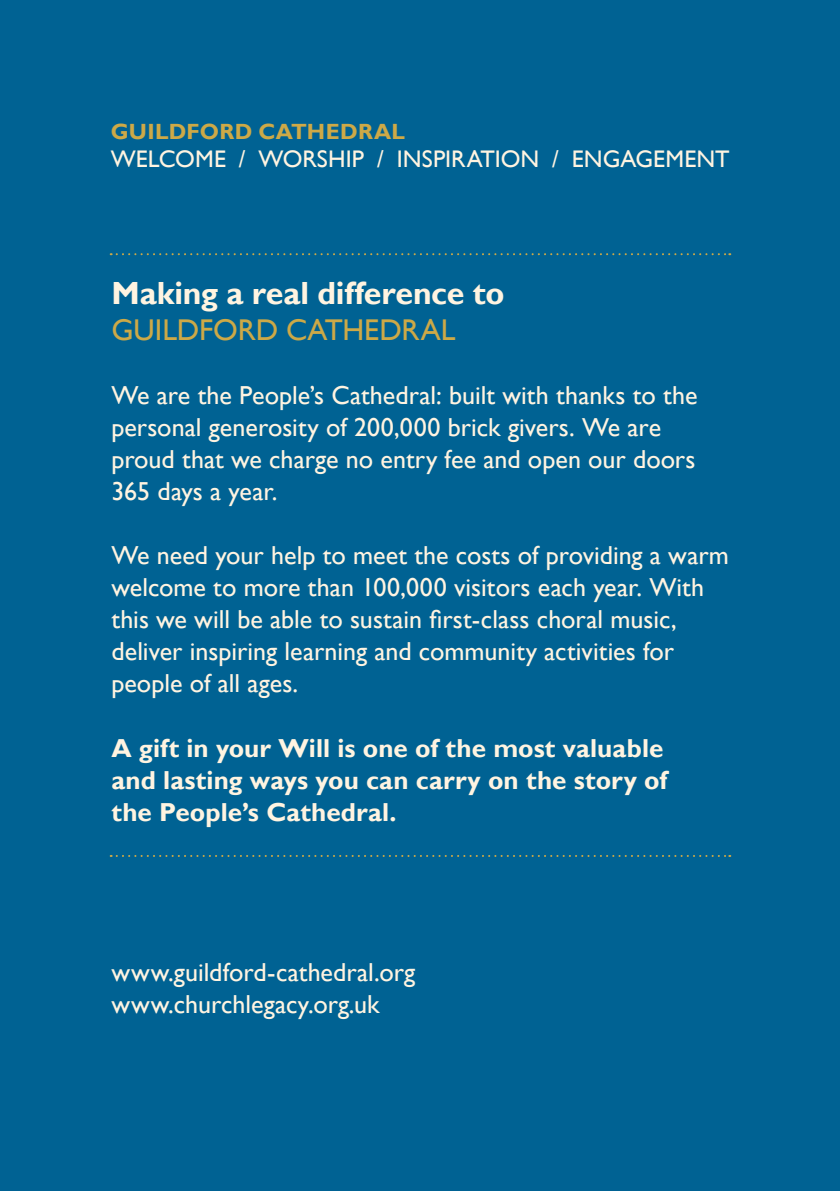
<style>
.page{position:relative;width:840px;height:1191px;background:#fff}
.page>*{position:absolute;margin:0;border:0;box-sizing:border-box;transform-origin:0 0}
.t1{font:700 32px "Gill Sans";letter-spacing:-.01em;color:#fff4e1}
.t2{font:30px "Gill Sans";color:#cda947}
.t3{font:26px/32px "Gill Sans";color:#fff4e1}
.t4{font:700 26px/32px "Gill Sans";color:#fff4e1}
.t5{font:24px "Gill Sans";letter-spacing:.005em;color:#fff4e1}
.t6{font:700 22px "Gill Sans";letter-spacing:.01em;color:#cda947}
</style>
<div class="page">
<div style="left:0;top:0;width:839px;height:1191px;background:#006293"></div>
<svg style="left:111px;top:253px;width:619px;height:2px"></svg>
<svg style="left:111px;top:855px;width:619px;height:2px"></svg>
<p class="t6" style="left:111px;top:118px;width:296px">GUILDFORD CATHEDRAL</p>
<p class="t5" style="left:111px;top:145px;width:509px">welcome / worship / inspiration / engag</p>
<p class="t5" style="left:653px;top:145px;width:78px">ement</p>
<p class="t1" style="left:111px;top:274px;width:394px">Making a real difference to</p>
<p class="t2" style="left:111px;top:313px;width:345px">Guildford Cathedral</p>
<p class="t3" style="left:111px;top:380px;width:587px">We are the People’s Cathedral: built with thanks to the personal generosity of 200,000 brick givers. We are proud that we charge no entry fee and open our doors 365 days a year.</p>
<p class="t3" style="left:111px;top:540px;width:618px">We need your help to meet the costs of providing a warm welcome to more than 100,000 visitors each year. With this we will be able to sustain first-class choral music, deliver inspiring learning and community activities for people of all ages.</p>
<p class="t4" style="left:111px;top:732px;width:557px">A gift in your Will is one of the most valuable and lasting ways you can carry on the story of the People’s Cathedral.</p>
<p class="t3" style="left:111px;top:956px;width:305px">www.guildford-cathedral.org www.churchlegacy.org.uk</p>
</div>
